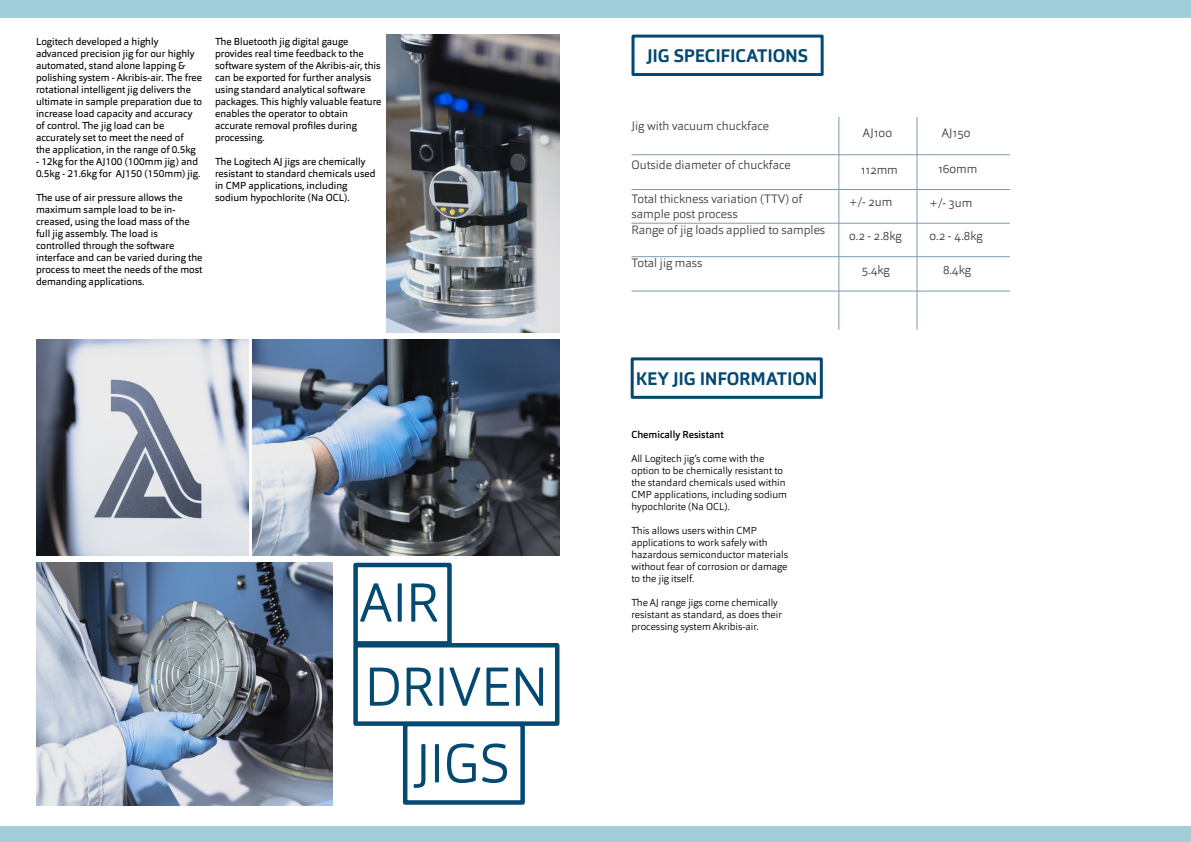
<style>
.page{position:relative;width:1191px;height:842px;background:#fff}
.page>*{position:absolute;margin:0;border:0;box-sizing:border-box;transform-origin:0 0}
.t1{font:300 54px/84.1px "Orgon";letter-spacing:-.015em;color:#044972}
.t2{font:700 18px "Orgon";letter-spacing:-.015em;color:#034972}
.t3{font:300 12px/14.4px "Orgon";color:#414042}
.t4{font:10px/12px "Orgon";color:#000}
.t5{font:300 10px/12px "Orgon";color:#000}
.t6{font:500 10px "Orgon";color:#000}
</style>
<div class="page">
<div style="left:353px;top:563px;width:99px;height:83px;border:4px solid #044972"></div>
<div style="left:353px;top:643px;width:206px;height:83px;border:4px solid #044972"></div>
<div style="left:403px;top:722px;width:122px;height:83px;border:4px solid #044972"></div>
<img style="left:252px;top:340px;width:307px;height:216px">
<img style="left:387px;top:35px;width:172px;height:297px">
<img style="left:36px;top:563px;width:297px;height:243px">
<img style="left:36px;top:340px;width:212px;height:216px">
<hr style="left:631px;top:154px;width:379px;height:1px;background:#799caf">
<hr style="left:631px;top:189px;width:379px;height:1px;background:#799caf">
<hr style="left:631px;top:223px;width:379px;height:1px;background:#799caf">
<hr style="left:631px;top:256px;width:379px;height:1px;background:#799caf">
<hr style="left:631px;top:291px;width:379px;height:1px;background:#799caf">
<hr style="left:838px;top:117px;width:1px;height:213px;background:#799caf">
<hr style="left:916px;top:117px;width:1px;height:213px;background:#799caf">
<div style="left:631px;top:35px;width:192px;height:41px;border:3px solid #034972"></div>
<div style="left:630px;top:357px;width:193px;height:42px;border:3px solid #034972"></div>
<div style="left:0;top:826px;width:1191px;height:16px;background:#a1ced9"></div>
<div style="left:0;top:0;width:1191px;height:18px;background:#a1ced9"></div>
<p class="t4" style="left:36px;top:35px;width:168px">Logitech developed a highly advanced precision jig for our highly automated, stand alone lapping &amp; polishing system - Akribis-air. The free rotational intelligent jig delivers the ultimate in sample preparation due to increase load capacity and accuracy of control. The jig load can be accurately set to meet the need of<br>the application, in the range of 0.5kg</p>
<p class="t4" style="left:36px;top:155px;width:166px">- 12kg for the AJ100 (100mm jig) and<br>0.5kg - 21.6kg for AJ150 (150mm) jig.</p>
<p class="t4" style="left:36px;top:191px;width:168px">The use of air pressure allows the maximum sample load to be in&shy;creased, using the load mass of the full jig assembly. The load is controlled through the software interface and can be varied during the process to meet the needs of the most demanding applications.</p>
<p class="t4" style="left:215px;top:35px;width:168px">The Bluetooth jig digital gauge provides real time feedback to the software system of the Akribis-air, this can be exported for further analysis using standard analytical software packages. This highly valuable feature enables the operator to obtain accurate removal profiles during processing.</p>
<p class="t4" style="left:215px;top:155px;width:162px">The Logitech AJ jigs are chemically resistant to standard chemicals used in CMP applications, including sodium hypochlorite (Na OCL).</p>
<p class="t3" style="left:631px;top:157px;width:161px">Outside diameter of chuckface</p>
<h2 class="t2" style="left:647px;top:44px;width:163px">JIG SPECIFICATIONS</h2>
<p class="t3" style="left:631px;top:118px;width:139px">Jig with vacuum chuckface</p>
<p class="t3" style="left:631px;top:192px;width:172px">Total thickness variation (TTV) of sample post process</p>
<p class="t3" style="left:631px;top:223px;width:195px">Range of jig loads applied to samples</p>
<p class="t3" style="left:631px;top:256px;width:72px">Total jig mass</p>
<p class="t3" style="left:863px;top:126px;width:31px">AJ100</p>
<p class="t3" style="left:941px;top:125px;width:30px">AJ150</p>
<p class="t3" style="left:860px;top:162px;width:39px">112mm</p>
<p class="t3" style="left:938px;top:162px;width:41px">160mm</p>
<p class="t3" style="left:849px;top:194px;width:45px">+/- 2um</p>
<p class="t3" style="left:929px;top:195px;width:44px">+/- 3um</p>
<p class="t3" style="left:849px;top:229px;width:54px">0.2 - 2.8kg</p>
<p class="t3" style="left:929px;top:229px;width:54px">0.2 - 4.8kg</p>
<p class="t3" style="left:861px;top:262px;width:29px">5.4kg</p>
<p class="t3" style="left:943px;top:262px;width:29px">8.4kg</p>
<h1 class="t1" style="left:360px;top:560px;width:190px">AIR<br>DRIVEN</h1>
<h1 class="t1" style="left:414px;top:721px;width:97px">JIGS</h1>
<h2 class="t2" style="left:636px;top:367px;width:183px">KEY JIG INFORMATION</h2>
<p class="t6" style="left:631px;top:428px;width:94px">Chemically Resistant</p>
<p class="t5" style="left:631px;top:452px;width:157px">All Logitech jig’s come with the option to be chemically resistant to the standard chemicals used within<br>CMP applications, including sodium hypochlorite (Na OCL).</p>
<p class="t5" style="left:631px;top:524px;width:158px">This allows users within CMP applications to work safely with hazardous semiconductor materials without fear of corrosion or damage to the jig itself.</p>
<p class="t5" style="left:631px;top:596px;width:152px">The AJ range jigs come chemically resistant as standard, as does their processing system Akribis-air.</p>
</div>
